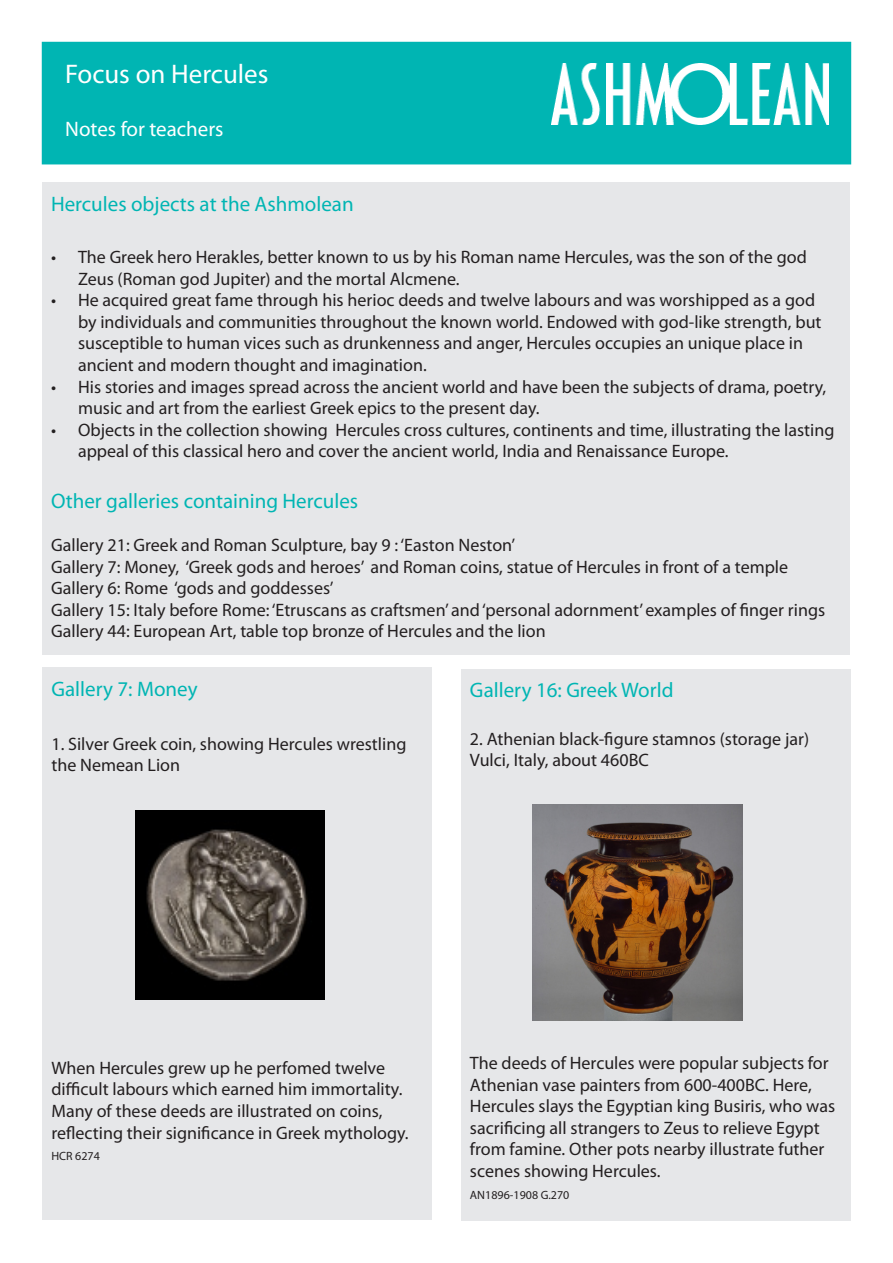
<style>
.page{position:relative;width:893px;height:1263px;background:#fff}
.page>*{position:absolute;margin:0;border:0;box-sizing:border-box;transform-origin:0 0}
.t1{font:27px "Myriad Pro";color:#fff}
.Body_Text{font:21px "Myriad Pro";color:#00b5b3}
.t2{font:21px "Myriad Pro";color:#fff}
.Body_Text-2{font:18px/21.6px "Myriad Pro";color:#231f20}
.Body_Text-3{font:12px "Myriad Pro";color:#231f20}
</style>
<div class="page">
<div style="left:43px;top:43px;width:807px;height:121px;background:#00b5b3"></div>
<img style="left:551px;top:64px;width:277px;height:60px">
<div style="left:42px;top:42px;width:809px;height:122px;border:2px solid #00b5b3"></div>
<div style="left:43px;top:183px;width:807px;height:472px;background:#e6e7e9"></div>
<div style="left:43px;top:668px;width:389px;height:552px;background:#e6e7e9"></div>
<div style="left:461px;top:669px;width:389px;height:551px;background:#e6e7e9"></div>
<img style="left:533px;top:804px;width:209px;height:216px">
<img style="left:135px;top:810px;width:189px;height:189px">
<p class="t1" style="left:65px;top:57px;width:205px">Focus on Hercules</p>
<p class="t2" style="left:65px;top:116px;width:160px">Notes for teachers</p>
<p class="Body_Text" style="left:51px;top:191px;width:304px">Hercules objects at the Ashmolean</p>
<p class="Body_Text-2" style="left:78px;top:246px;width:730px;text-indent:-27px">• The Greek hero Herakles, better known to us by his Roman name Hercules, was the son of the god<br>Zeus (Roman god Jupiter) and the mortal Alcmene.</p>
<p class="Body_Text-2" style="left:78px;top:289px;width:745px;text-indent:-27px">• He acquired great fame through his herioc deeds and twelve labours and was worshipped as a god by individuals and communities throughout the known world. Endowed with god-like strength, but susceptible to human vices such as drunkenness and anger, Hercules occupies an unique place in ancient and modern thought and imagination.</p>
<p class="Body_Text-2" style="left:78px;top:375px;width:750px;text-indent:-27px">• His stories and images spread across the ancient world and have been the subjects of drama, poetry, music and art from the earliest Greek epics to the present day.</p>
<p class="Body_Text-2" style="left:78px;top:419px;width:758px;text-indent:-27px">• Objects in the collection showing Hercules cross cultures, continents and time, illustrating the lasting appeal of this classical hero and cover the ancient world, India and Renaissance Europe.</p>
<p class="Body_Text" style="left:51px;top:488px;width:309px">Other galleries containing Hercules</p>
<p class="Body_Text-2" style="left:51px;top:534px;width:466px">Gallery 21: Greek and Roman Sculpture, bay 9 : ‘Easton Neston’</p>
<p class="Body_Text-2" style="left:51px;top:555px;width:739px">Gallery 7: Money, ‘Greek gods and heroes’ and Roman coins, statue of Hercules in front of a temple</p>
<p class="Body_Text-2" style="left:51px;top:577px;width:284px">Gallery 6: Rome ‘gods and goddesses’</p>
<p class="Body_Text-2" style="left:51px;top:599px;width:776px">Gallery 15: Italy before Rome: ‘Etruscans as craftsmen’ and ‘personal adornment’ examples of finger rings</p>
<p class="Body_Text-2" style="left:51px;top:620px;width:496px">Gallery 44: European Art, table top bronze of Hercules and the lion</p>
<p class="Body_Text" style="left:51px;top:676px;width:148px">Gallery 7: Money</p>
<p class="Body_Text-2" style="left:51px;top:732px;width:356px">1. Silver Greek coin, showing Hercules wrestling the Nemean Lion</p>
<p class="Body_Text" style="left:470px;top:677px;width:205px">Gallery 16: Greek World</p>
<p class="Body_Text-2" style="left:470px;top:728px;width:341px">2. Athenian black-figure stamnos (storage jar)<br>Vulci, Italy, about 460BC</p>
<p class="Body_Text-2" style="left:51px;top:1056px;width:359px">When Hercules grew up he perfomed twelve difficult labours which earned him immortality.<br>Many of these deeds are illustrated on coins, reflecting their significance in Greek mythology.</p>
<p class="Body_Text-3" style="left:51px;top:1149px;width:50px">HCR 6274</p>
<p class="Body_Text-2" style="left:470px;top:1052px;width:367px">The deeds of Hercules were popular subjects for Athenian vase painters from 600-400BC. Here, Hercules slays the Egyptian king Busiris, who was sacrificing all strangers to Zeus to relieve Egypt from famine. Other pots nearby illustrate futher scenes showing Hercules.</p>
<p class="Body_Text-3" style="left:470px;top:1187px;width:101px">AN1896-1908 G.270</p>
</div>
